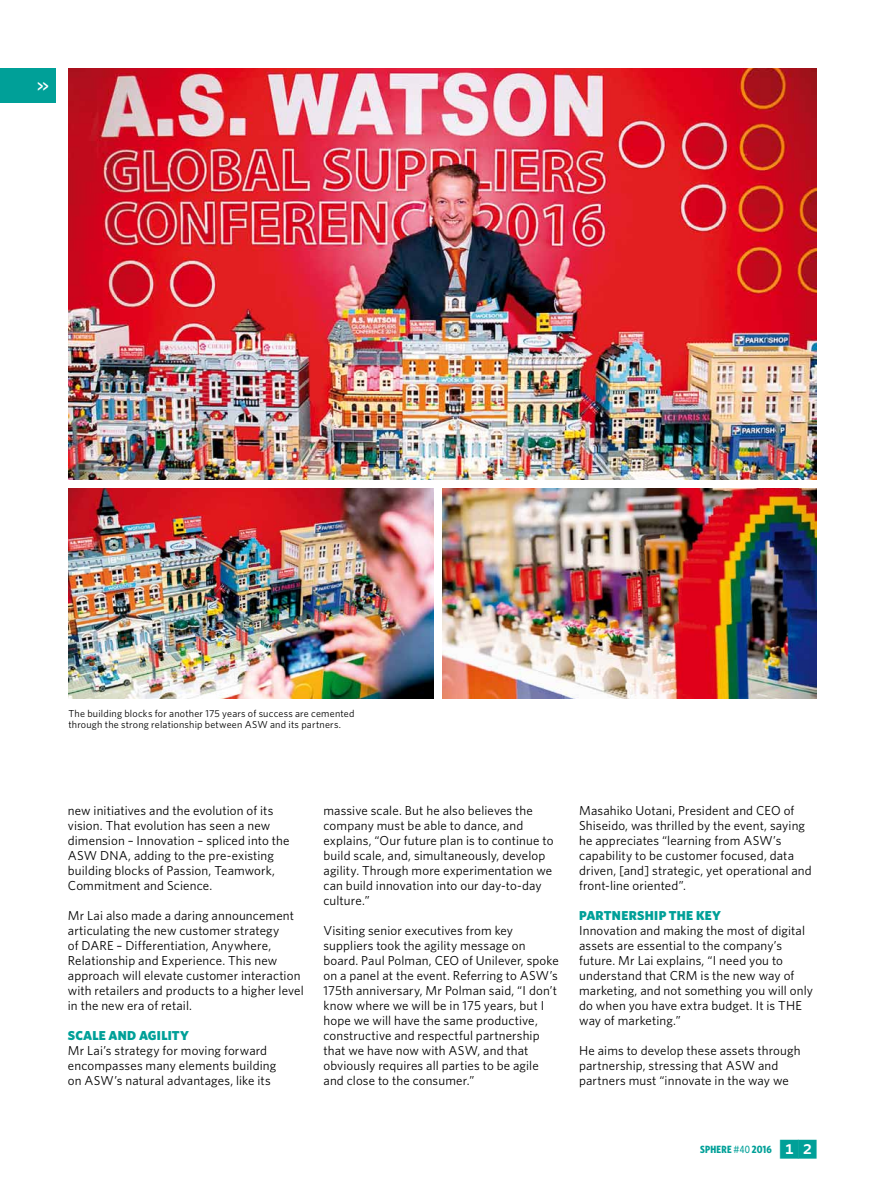
<style>
.page{position:relative;width:885px;height:1191px;background:#fff}
.page>*{position:absolute;margin:0;border:0;box-sizing:border-box;transform-origin:0 0}
.t1{font:12.9px/15px "Whitney";letter-spacing:.01em;color:#000}
.t2{font:900 12.9px "Whitney";letter-spacing:.02em;color:#00a098}
.t3{font:700 10.5px "Whitney Condensed";letter-spacing:.025em;color:#00a098}
.t4{font:10.2px/11.2px "Whitney";letter-spacing:.02em;color:#000}
.s1{font-weight:500}
.s2{font-family:"Whitney Index Black Square Bd";font-weight:400;font-size:22.5px}
</style>
<div class="page">
<div style="left:0;top:68px;width:55px;height:34px;background:#00a098"></div>
<img style="left:68px;top:68px;width:748px;height:412px">
<img style="left:442px;top:488px;width:374px;height:210px">
<img style="left:68px;top:488px;width:365px;height:210px">
<p class="t4" style="left:68px;top:707px;width:287px">The building blocks for another 175 years of success are cemented through the strong relationship between ASW and its partners.</p>
<p class="t1" style="left:68px;top:802px;width:223px">new initiatives and the evolution of its vision. That evolution has seen a new dimension – Innovation – spliced into the ASW DNA, adding to the pre-existing building blocks of Passion, Teamwork, Commitment and Science.</p>
<p class="t1" style="left:68px;top:907px;width:237px">Mr Lai also made a daring announcement articulating the new customer strategy<br>of DARE – Differentiation, Anywhere, Relationship and Experience. This new approach will elevate customer interaction with retailers and products to a higher level in the new era of retail.</p>
<p class="t2" style="left:68px;top:1027px;width:123px">SCALE AND AGILITY</p>
<p class="t1" style="left:68px;top:1042px;width:210px">Mr Lai’s strategy for moving forward encompasses many elements building on ASW’s natural advantages, like its</p>
<p class="t1" style="left:323px;top:802px;width:231px">massive scale. But he also believes the company must be able to dance, and explains, “Our future plan is to continue to build scale, and, simultaneously, develop agility. Through more experimentation we can build innovation into our day-to-day culture.”</p>
<p class="t1" style="left:323px;top:922px;width:237px">Visiting senior executives from key suppliers took the agility message on board. Paul Polman, CEO of Unilever, spoke on a panel at the event. Referring to ASW’s 175th anniversary, Mr Polman said, “I don’t know where we will be in 175 years, but I hope we will have the same productive, constructive and respectful partnership that we have now with ASW, and that obviously requires all parties to be agile and close to the consumer.”</p>
<p class="t1" style="left:579px;top:802px;width:234px">Masahiko Uotani, President and CEO of Shiseido, was thrilled by the event, saying he appreciates “learning from ASW’s capability to be customer focused, data driven, [and] strategic, yet operational and front-line oriented”.</p>
<p class="t2" style="left:579px;top:907px;width:143px">PARTNERSHIP THE KEY</p>
<p class="t1" style="left:579px;top:922px;width:235px">Innovation and making the most of digital assets are essential to the company’s future. Mr Lai explains, “I need you to understand that CRM is the new way of marketing, and not something you will only do when you have extra budget. It is THE way of marketing.”</p>
<p class="t1" style="left:579px;top:1042px;width:223px">He aims to develop these assets through partnership, stressing that ASW and partners must “innovate in the way we</p>
<p class="t3" style="left:700px;top:1143px;width:120px">SPHERE <span class="s1">#40</span> 2016 <span class="s2">12</span></p>
</div>
